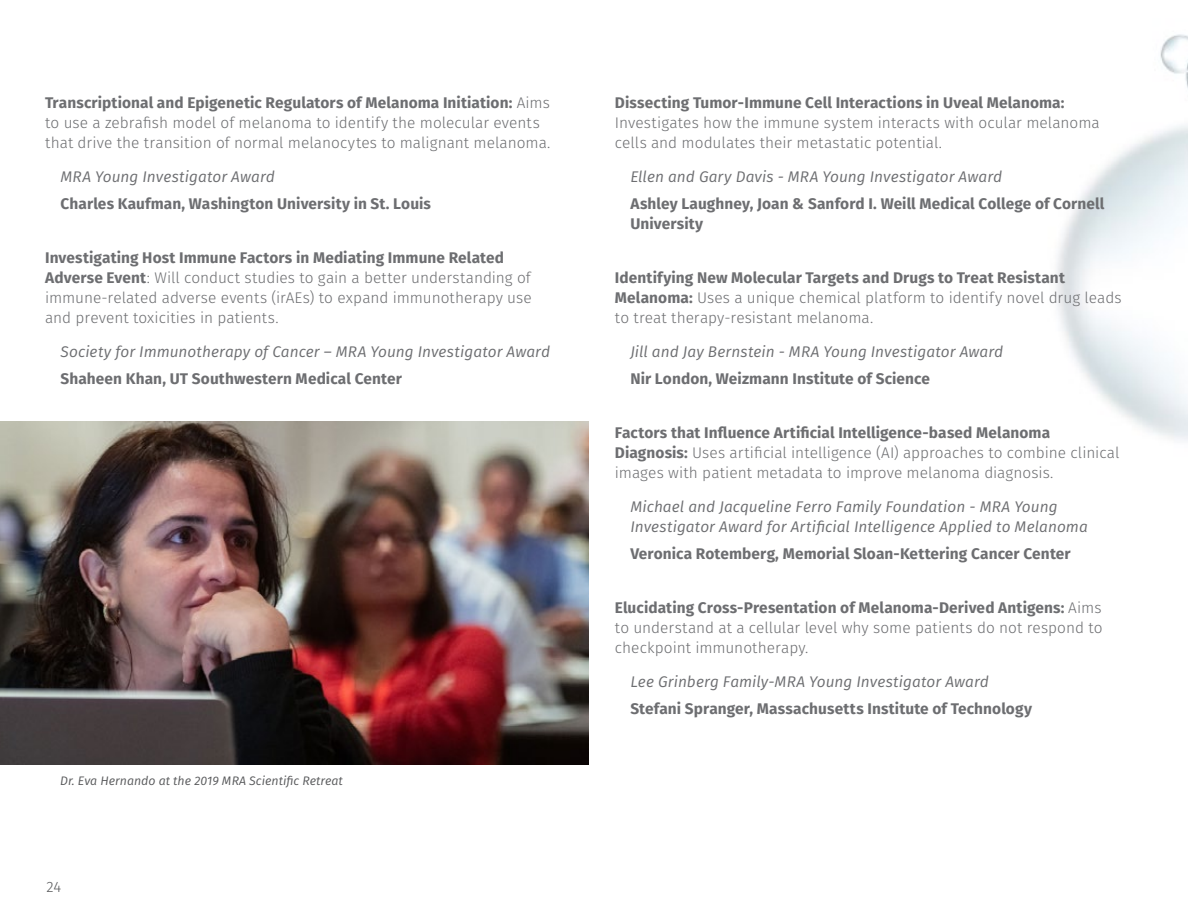
<style>
.page{position:relative;width:1188px;height:918px;background:#fff}
.page>*{position:absolute;margin:0;border:0;box-sizing:border-box;transform-origin:0 0}
.t1{font:300 15.45px/20.1px "Fira Sans";color:#6d6e71}
.t2{font:700 15.45px/20.1px "Fira Sans";letter-spacing:.005em;color:#6d6e71}
.t3{font:italic 15.45px/20.1px "Fira Sans";letter-spacing:.005em;color:#6d6e71}
.t4{font:300 15px "Fira Sans";color:#58595b}
.t5{font:italic 12.3px "Fira Sans";color:#58595b}
.s1{font-weight:700}
</style>
<div class="page">
<img style="left:1056px;top:34px;width:132px;height:407px">
<img style="left:0;top:422px;width:589px;height:342px">
<p class="t1" style="left:45px;top:93px;width:507px"><span class="s1">Transcriptional and Epigenetic Regulators of Melanoma Initiation:</span> Aims to use a zebrafish model of melanoma to identify the molecular events that drive the transition of normal melanocytes to malignant melanoma.</p>
<p class="t3" style="left:61px;top:167px;width:216px">MRA Young Investigator Award</p>
<p class="t2" style="left:61px;top:194px;width:372px">Charles Kaufman, Washington University in St. Louis</p>
<p class="t1" style="left:45px;top:248px;width:488px"><span class="s1">Investigating Host Immune Factors in Mediating Immune Related Adverse Event</span>: Will conduct studies to gain a better understanding of immune-related adverse events (irAEs) to expand immunotherapy use and prevent toxicities in patients.</p>
<p class="t3" style="left:61px;top:342px;width:491px">Society for Immunotherapy of Cancer – MRA Young Investigator Award</p>
<p class="t2" style="left:61px;top:369px;width:343px">Shaheen Khan, UT Southwestern Medical Center</p>
<p class="t5" style="left:60px;top:772px;width:284px">Dr. Eva Hernando at the 2019 MRA Scientific Retreat</p>
<p class="t4" style="left:47px;top:876px;width:16px">24</p>
<p class="t2" style="left:615px;top:93px;width:451px">Dissecting Tumor-Immune Cell Interactions in Uveal Melanoma:</p>
<p class="t1" style="left:615px;top:113px;width:486px">Investigates how the immune system interacts with ocular melanoma cells and modulates their metastatic potential.</p>
<p class="t3" style="left:630px;top:167px;width:374px">Ellen and Gary Davis - MRA Young Investigator Award</p>
<p class="t2" style="left:630px;top:194px;width:476px">Ashley Laughney, Joan &amp; Sanford I. Weill Medical College of Cornell<br>University</p>
<p class="t1" style="left:615px;top:268px;width:508px"><span class="s1">Identifying New Molecular Targets and Drugs to Treat Resistant<br>Melanoma:</span> Uses a unique chemical platform to identify novel drug leads to treat therapy-resistant melanoma.</p>
<p class="t3" style="left:630px;top:342px;width:375px">Jill and Jay Bernstein - MRA Young Investigator Award</p>
<p class="t2" style="left:630px;top:369px;width:301px">Nir London, Weizmann Institute of Science</p>
<p class="t1" style="left:615px;top:423px;width:506px"><span class="s1">Factors that Influence Artificial Intelligence-based Melanoma<br>Diagnosis:</span> Uses artificial intelligence (AI) approaches to combine clinical images with patient metadata to improve melanoma diagnosis.</p>
<p class="t3" style="left:630px;top:497px;width:459px">Michael and Jacqueline Ferro Family Foundation - MRA Young<br>Investigator Award for Artificial Intelligence Applied to Melanoma</p>
<p class="t2" style="left:630px;top:544px;width:442px">Veronica Rotemberg, Memorial Sloan-Kettering Cancer Center</p>
<p class="t1" style="left:615px;top:598px;width:489px;text-align:justify"><span class="s1">Elucidating Cross-Presentation of Melanoma-Derived Antigens:</span> Aims to understand at a cellular level why some patients do not respond to checkpoint immunotherapy.</p>
<p class="t3" style="left:630px;top:672px;width:360px">Lee Grinberg Family-MRA Young Investigator Award</p>
<p class="t2" style="left:630px;top:699px;width:403px">Stefani Spranger, Massachusetts Institute of Technology</p>
</div>
